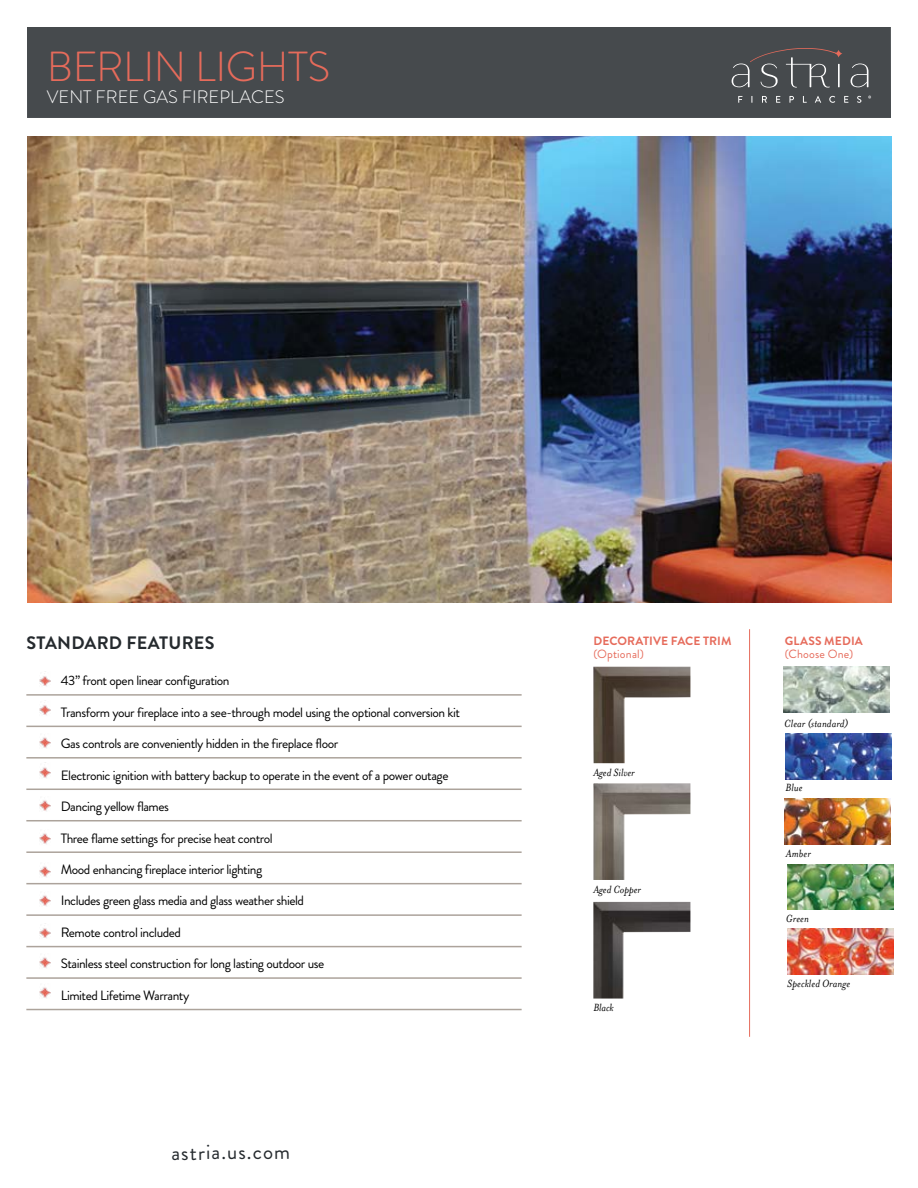
<style>
.page{position:relative;width:918px;height:1188px;background:#fff}
.page>*{position:absolute;margin:0;border:0;box-sizing:border-box;transform-origin:0 0}
.t1{font:300 42px "Brandon Grotesque";letter-spacing:-.01em;color:#e66b5b}
.t2{font:21px "Brandon Grotesque";color:#252a2e}
.t3{font:300 18px "Brandon Grotesque";color:#fff}
.t4{font:700 18px "Brandon Grotesque";letter-spacing:.015em;color:#252a2e}
.t5{font:13.5px "Brandon Grotesque";letter-spacing:-.035em;color:#000}
.t6{font:italic 12px "Mrs Eaves OT";letter-spacing:.005em;color:#000}
.t7{font:700 12px "Brandon Grotesque";letter-spacing:.01em;color:#e66b5b}
.t8{font:12px "Brandon Grotesque";letter-spacing:.015em;color:#e66b5b}
</style>
<div class="page">
<div style="left:27px;top:27px;width:864px;height:91px;background:#464a4d"></div>
<svg style="left:738px;top:96px;width:4px;height:7px"></svg>
<svg style="left:762px;top:96px;width:5px;height:7px"></svg>
<svg style="left:776px;top:96px;width:4px;height:7px"></svg>
<svg style="left:789px;top:96px;width:5px;height:7px"></svg>
<svg style="left:803px;top:96px;width:4px;height:7px"></svg>
<svg style="left:815px;top:96px;width:6px;height:7px"></svg>
<svg style="left:829px;top:96px;width:6px;height:7px"></svg>
<svg style="left:844px;top:96px;width:4px;height:7px"></svg>
<svg style="left:857px;top:96px;width:4px;height:7px"></svg>
<svg style="left:851px;top:64px;width:17px;height:23px"></svg>
<svg style="left:732px;top:48px;width:110px;height:40px"></svg>
<hr style="left:749px;top:629px;width:1px;height:408px;background:#e66b5b">
<img style="left:787px;top:864px;width:106px;height:46px">
<img style="left:785px;top:799px;width:106px;height:45px">
<img style="left:785px;top:733px;width:106px;height:46px">
<img style="left:787px;top:929px;width:106px;height:45px">
<img style="left:783px;top:666px;width:107px;height:46px">
<img style="left:593px;top:783px;width:97px;height:97px">
<img style="left:593px;top:667px;width:97px;height:96px">
<img style="left:593px;top:902px;width:97px;height:97px">
<img style="left:27px;top:136px;width:864px;height:467px">
<hr style="left:26px;top:694px;width:496px;height:2px;background:#aca39b">
<hr style="left:26px;top:726px;width:496px;height:1px;background:#aca39b">
<hr style="left:26px;top:757px;width:496px;height:2px;background:#aca39b">
<hr style="left:26px;top:789px;width:496px;height:1px;background:#aca39b">
<hr style="left:26px;top:820px;width:496px;height:1px;background:#aca39b">
<hr style="left:26px;top:851px;width:496px;height:2px;background:#aca39b">
<hr style="left:26px;top:883px;width:496px;height:1px;background:#aca39b">
<hr style="left:26px;top:914px;width:496px;height:2px;background:#aca39b">
<hr style="left:26px;top:946px;width:496px;height:1px;background:#aca39b">
<hr style="left:26px;top:977px;width:496px;height:2px;background:#aca39b">
<hr style="left:26px;top:1009px;width:496px;height:1px;background:#aca39b">
<img style="left:40px;top:676px;width:10px;height:10px">
<img style="left:40px;top:866px;width:10px;height:11px">
<img style="left:40px;top:705px;width:10px;height:10px">
<img style="left:40px;top:895px;width:10px;height:11px">
<img style="left:40px;top:737px;width:10px;height:11px">
<img style="left:40px;top:928px;width:10px;height:10px">
<img style="left:40px;top:767px;width:10px;height:11px">
<img style="left:40px;top:957px;width:10px;height:11px">
<img style="left:40px;top:987px;width:10px;height:11px">
<img style="left:40px;top:800px;width:10px;height:11px">
<img style="left:40px;top:833px;width:10px;height:11px">
<h1 class="t1" style="left:47px;top:37px;width:285px">BERLIN LIGHTS</h1>
<h3 class="t3" style="left:47px;top:84px;width:239px">VENT FREE GAS FIREPLACES</h3>
<h3 class="t4" style="left:26px;top:630px;width:190px">STANDARD FEATURES</h3>
<p class="t5" style="left:61px;top:671px;width:170px">43” front open linear configuration</p>
<p class="t5" style="left:61px;top:703px;width:401px">Transform your fireplace into a see-through model using the optional conversion kit</p>
<p class="t5" style="left:61px;top:734px;width:279px">Gas controls are conveniently hidden in the fireplace floor</p>
<p class="t5" style="left:61px;top:766px;width:389px">Electronic ignition with battery backup to operate in the event of a power outage</p>
<p class="t5" style="left:61px;top:797px;width:110px">Dancing yellow flames</p>
<p class="t5" style="left:61px;top:829px;width:213px">Three flame settings for precise heat control</p>
<p class="t5" style="left:61px;top:860px;width:203px">Mood enhancing fireplace interior lighting</p>
<p class="t5" style="left:61px;top:892px;width:245px">Includes green glass media and glass weather shield</p>
<p class="t5" style="left:61px;top:923px;width:122px">Remote control included</p>
<p class="t5" style="left:61px;top:954px;width:265px">Stainless steel construction for long lasting outdoor use</p>
<p class="t5" style="left:61px;top:986px;width:130px">Limited Lifetime Warranty</p>
<h2 class="t2" style="left:171px;top:1139px;width:120px;rotate:-1deg">astria.us.com</h2>
<p class="t7" style="left:593px;top:632px;width:140px">DECORATIVE FACE TRIM</p>
<p class="t8" style="left:593px;top:646px;width:52px">(Optional)</p>
<p class="t6" style="left:593px;top:766px;width:43px">Aged Silver</p>
<p class="t6" style="left:593px;top:883px;width:49px">Aged Copper</p>
<p class="t6" style="left:593px;top:1001px;width:22px">Black</p>
<p class="t7" style="left:785px;top:632px;width:80px">GLASS MEDIA</p>
<p class="t8" style="left:785px;top:646px;width:70px">(Choose One)</p>
<p class="t6" style="left:784px;top:716px;width:66px">Clear (standard)</p>
<p class="t6" style="left:785px;top:781px;width:19px">Blue</p>
<p class="t6" style="left:786px;top:847px;width:26px">Amber</p>
<p class="t6" style="left:786px;top:912px;width:24px">Green</p>
<p class="t6" style="left:787px;top:977px;width:65px">Speckled Orange</p>
</div>
